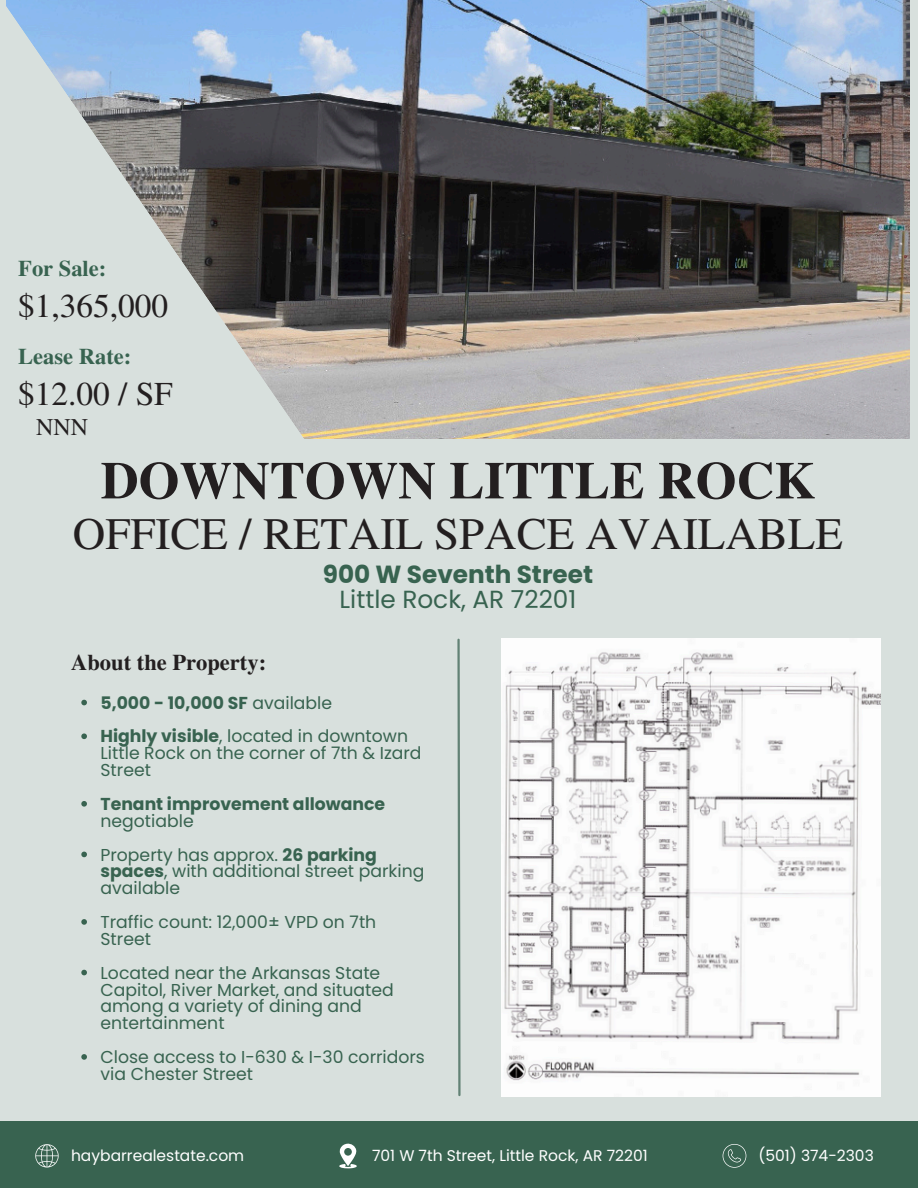
<style>
.page{position:relative;width:918px;height:1188px;background:#d8e0dd}
.page>*{position:absolute;margin:0;border:0;box-sizing:border-box;transform-origin:0 0}
.t1{font:700 52.5px "Te X Gyre Termes";color:#231f20}
.t2{font:45px "Te X Gyre Termes";color:#231f20}
.t3{font:33.3px "Te X Gyre Termes";color:#231f20}
.t4{font:24.75px/24.8px "Poppins";color:#386350;text-align:center}
.t5{font:24px "Te X Gyre Termes";color:#231f20}
.t6{font:700 22.5px "Te X Gyre Termes";color:#386350}
.t7{font:700 22.5px "Te X Gyre Termes";color:#231f20}
.t8{font:17.25px/16.8px "Poppins";color:#386350}
.t9{font:700 17.25px/16.8px "Poppins";color:#386350}
.t10{font:15.45px "Poppins";color:#fff}
.s1{font-weight:700}
.s2{font-weight:400}
</style>
<div class="page">
<img style="left:310px;top:0;width:599px;height:439px">
<svg style="left:6px;top:0;width:304px;height:439px"></svg>
<div style="left:0;top:1121px;width:918px;height:67px;background:#386350"></div>
<svg style="left:35px;top:1144px;width:24px;height:23px"></svg>
<svg style="left:339px;top:1143px;width:18px;height:26px"></svg>
<svg style="left:723px;top:1144px;width:23px;height:24px"></svg>
<svg style="left:457px;top:638px;width:4px;height:459px"></svg>
<svg style="left:81px;top:700px;width:6px;height:5px"></svg>
<svg style="left:81px;top:733px;width:6px;height:6px"></svg>
<svg style="left:81px;top:801px;width:6px;height:6px"></svg>
<svg style="left:81px;top:852px;width:6px;height:5px"></svg>
<svg style="left:81px;top:919px;width:6px;height:6px"></svg>
<svg style="left:81px;top:970px;width:6px;height:5px"></svg>
<svg style="left:81px;top:1054px;width:6px;height:6px"></svg>
<img style="left:502px;top:639px;width:379px;height:457px">
<p class="t6" style="left:18px;top:250px;width:90px">For Sale:</p>
<p class="t3" style="left:18px;top:282px;width:151px">$1,365,000</p>
<h4 class="t6" style="left:18px;top:338px;width:115px">Lease Rate:</h4>
<h1 class="t3" style="left:18px;top:370px;width:156px">$12.00 / SF</h1>
<h1 class="t5" style="left:36px;top:409px;width:53px">NNN</h1>
<h2 class="t1" style="left:101px;top:440px;width:716px">DOWNTOWN LITTLE ROCK</h2>
<h2 class="t2" style="left:73px;top:502px;width:771px">OFFICE / RETAIL SPACE AVAILABLE</h2>
<p class="t4" style="left:323px;top:562px;width:272px"><span class="s1">900 W Seventh Street<br></span>Little Rock, AR 72201</p>
<p class="t7" style="left:71px;top:645px;width:196px">About the Property:</p>
<h3 class="t9" style="left:101px;top:694px;width:233px">5,000 - 10,000 SF <span class="s2">available</span></h3>
<p class="t8" style="left:101px;top:728px;width:323px"><span class="s1">Highly visible</span>, located in downtown<br>Little Rock on the corner of 7th &amp; Izard<br>Street</p>
<p class="t9" style="left:101px;top:796px;width:286px">Tenant improvement allowance <span class="s2">negotiable</span></p>
<p class="t8" style="left:101px;top:846px;width:325px">Property has approx. <span class="s1">26 parking spaces</span>, with additional street parking available</p>
<p class="t8" style="left:101px;top:914px;width:277px">Traffic count: 12,000± VPD on 7th<br>Street</p>
<p class="t8" style="left:101px;top:964px;width:295px">Located near the Arkansas State<br>Capitol, River Market, and situated among a variety of dining and entertainment</p>
<p class="t8" style="left:101px;top:1049px;width:326px">Close access to I-630 &amp; I-30 corridors via Chester Street</p>
<h3 class="t10" style="left:71px;top:1145px;width:175px">haybarrealestate.com</h3>
<h2 class="t10" style="left:372px;top:1145px;width:277px">701 W 7th Street, Little Rock, AR 72201</h2>
<h3 class="t10" style="left:758px;top:1145px;width:117px">(501) 374-2303</h3>
</div>
